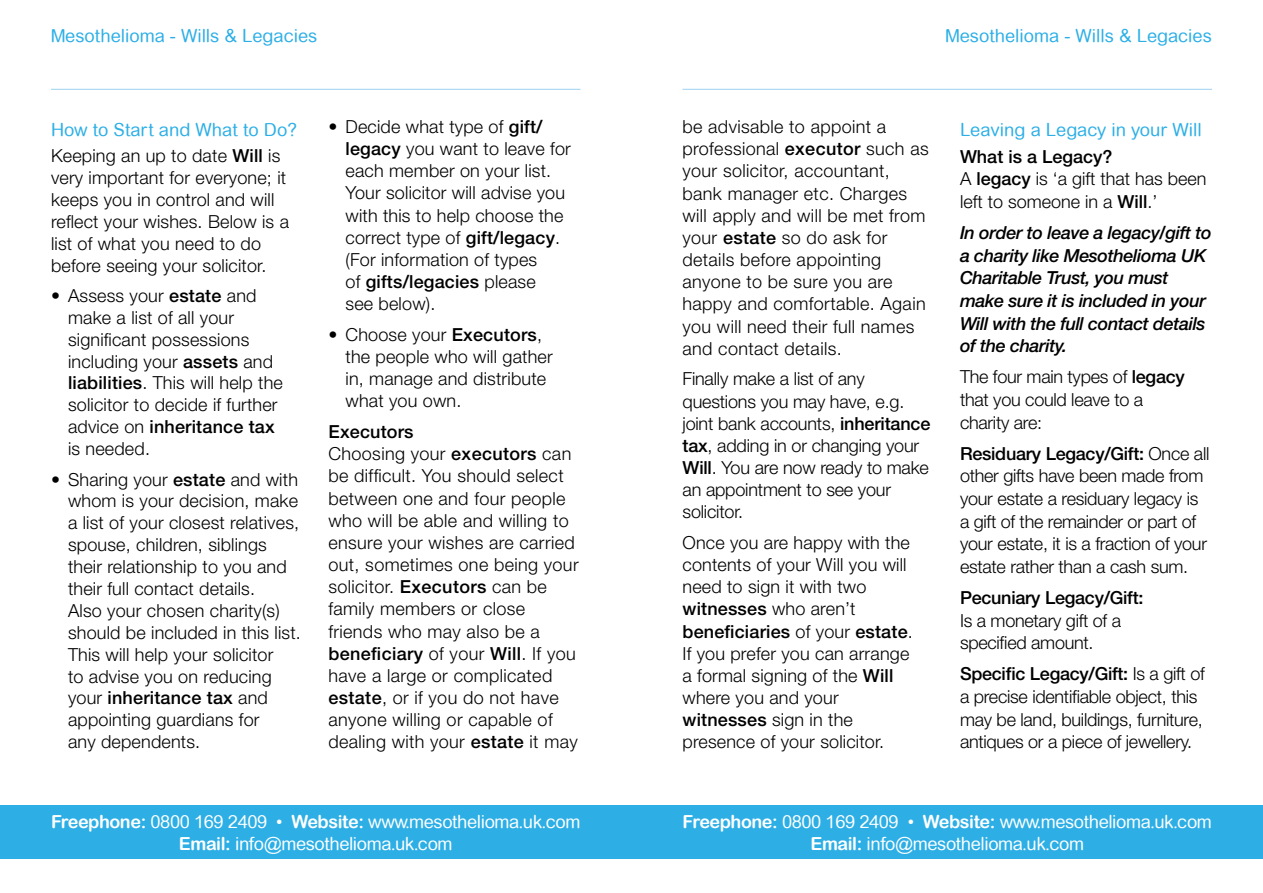
<style>
.page{position:relative;width:1263px;height:893px;background:#fff}
.page>*{position:absolute;margin:0;border:0;box-sizing:border-box;transform-origin:0 0}
.t1{font:300 18px/22.2px "Helvetica Neue LT";letter-spacing:.01em;color:#000}
.t2{font:300 18px/22.6px "Helvetica Neue LT";letter-spacing:-.015em;color:#000}
.t3{font:18px/21.8px "Arial Rounded MT";letter-spacing:-.025em;color:#fff;text-align:center}
.t4{font:300 18px/22.2px "Helvetica Neue LT";letter-spacing:-.01em;color:#000}
.t5{font:italic 500 18px/22.6px "Helvetica Neue LT";letter-spacing:-.02em;color:#000}
.t6{font:18px "Arial Rounded MT";color:#2dafe6}
.t7{font:500 18px "Helvetica Neue LT";letter-spacing:-.015em;color:#000}
.s1{font-weight:500}
.s2{font-family:"Arial Rounded MT Bold"}
</style>
<div class="page">
<hr style="left:51px;top:89px;width:529px;height:1px;background:#9dd0f1">
<hr style="left:682px;top:89px;width:530px;height:1px;background:#9dd0f1">
<div style="left:631px;top:806px;width:632px;height:53px;background:#2dafe6"></div>
<div style="left:0;top:806px;width:631px;height:53px;background:#2dafe6"></div>
<p class="t6" style="left:51px;top:26px;width:268px">Mesothelioma - Wills &amp; Legacies</p>
<p class="t6" style="left:945px;top:26px;width:268px">Mesothelioma - Wills &amp; Legacies</p>
<p class="t6" style="left:51px;top:119px;width:247px">How to Start and What to Do?</p>
<p class="t1" style="left:51px;top:144px;width:239px">Keeping an up to date <span class="s1">Will</span> is very important for everyone; it keeps you in control and will reflect your wishes. Below is a list of what you need to do before seeing your solicitor.</p>
<p class="t1" style="left:68px;top:284px;width:216px;text-indent:-17px">• Assess your <span class="s1">estate</span> and make a list of all your significant possessions including your <span class="s1">assets</span> and <span class="s1">liabilities</span>. This will help the solicitor to decide if further advice on <span class="s1">inheritance tax </span>is needed.</p>
<p class="t1" style="left:68px;top:468px;width:234px;text-indent:-17px">• Sharing your <span class="s1">estate</span> and with whom is your decision, make a list of your closest relatives, spouse, children, siblings their relationship to you and their full contact details.<br>Also your chosen charity(s) should be included in this list.<br>This will help your solicitor<br>to advise you on reducing your <span class="s1">inheritance tax</span> and appointing guardians for<br>any dependents.</p>
<p class="t1" style="left:345px;top:115px;width:227px;text-indent:-17px">• Decide what type of <span class="s1">gift/ legacy</span> you want to leave for each member on your list.<br>Your solicitor will advise you with this to help choose the correct type of <span class="s1">gift/legacy</span>. (For information of types<br>of <span class="s1">gifts/legacies</span> please<br>see below).</p>
<p class="t1" style="left:345px;top:323px;width:209px;text-indent:-17px">• Choose your <span class="s1">Executors</span>, the people who will gather in, manage and distribute what you own.</p>
<p class="t1" style="left:328px;top:420px;width:252px"><span class="s1">Executors<br></span>Choosing your <span class="s1">executors</span> can be difficult. You should select between one and four people who will be able and willing to ensure your wishes are carried out, sometimes one being your solicitor. <span class="s1">Executors</span> can be family members or close friends who may also be a <span class="s1">beneficiary</span> of your <span class="s1">Will</span>. If you have a large or complicated <span class="s1">estate</span>, or if you do not have anyone willing or capable of dealing with your <span class="s1">estate</span> it may</p>
<p class="t3" style="left:51px;top:811px;width:531px"><span class="s2">Freephone:</span> 0800 169 2409 • <span class="s2">Website:</span> www.mesothelioma.uk.com<br><span class="s2">Email:</span> info@mesothelioma.uk.com</p>
<p class="t1" style="left:682px;top:115px;width:248px">be advisable to appoint a professional <span class="s1">executor</span> such as your solicitor, accountant, bank manager etc. Charges will apply and will be met from your <span class="s1">estate</span> so do ask for details before appointing anyone to be sure you are happy and comfortable. Again you will need their full names and contact details.</p>
<p class="t4" style="left:682px;top:367px;width:249px">Finally make a list of any questions you may have, e.g. joint bank accounts, <span class="s1">inheritance tax</span>, adding in or changing your<br><span class="s1">Will</span>. You are now ready to make an appointment to see your solicitor.</p>
<p class="t1" style="left:682px;top:531px;width:232px">Once you are happy with the contents of your Will you will need to sign it with two <span class="s1">witnesses</span> who aren’t <span class="s1">beneficiaries</span> of your <span class="s1">estate</span>.<br>If you prefer you can arrange a formal signing of the <span class="s1">Will </span>where you and your <span class="s1">witnesses</span> sign in the presence of your solicitor.</p>
<p class="t6" style="left:960px;top:119px;width:243px">Leaving a Legacy in your Will</p>
<p class="t1" style="left:960px;top:145px;width:248px;line-height:22.6px"><span class="s1">What is a Legacy?<br></span>A <span class="s1">legacy</span> is ‘a gift that has been left to someone in a <span class="s1">Will</span>.’</p>
<p class="t5" style="left:960px;top:221px;width:253px">In order to leave a legacy/gift to a charity like Mesothelioma UK<br>Charitable Trust, you must make sure it is included in your<br>Will with the full contact details of the charity.</p>
<p class="t2" style="left:960px;top:365px;width:226px">The four main types of <span class="s1">legacy </span>that you could leave to a charity are:</p>
<p class="t2" style="left:960px;top:442px;width:251px"><span class="s1">Residuary Legacy/Gift:</span> Once all other gifts have been made from your estate a residuary legacy is a gift of the remainder or part of your estate, it is a fraction of your estate rather than a cash sum.</p>
<p class="t7" style="left:960px;top:587px;width:185px">Pecuniary Legacy/Gift:</p>
<p class="t2" style="left:960px;top:609px;width:163px">Is a monetary gift of a specified amount.</p>
<p class="t2" style="left:960px;top:662px;width:246px"><span class="s1">Specific Legacy/Gift:</span> Is a gift of a precise identifiable object, this may be land, buildings, furniture, antiques or a piece of jewellery.</p>
<p class="t3" style="left:682px;top:811px;width:531px"><span class="s2">Freephone:</span> 0800 169 2409 • <span class="s2">Website:</span> www.mesothelioma.uk.com<br><span class="s2">Email:</span> info@mesothelioma.uk.com</p>
</div>
